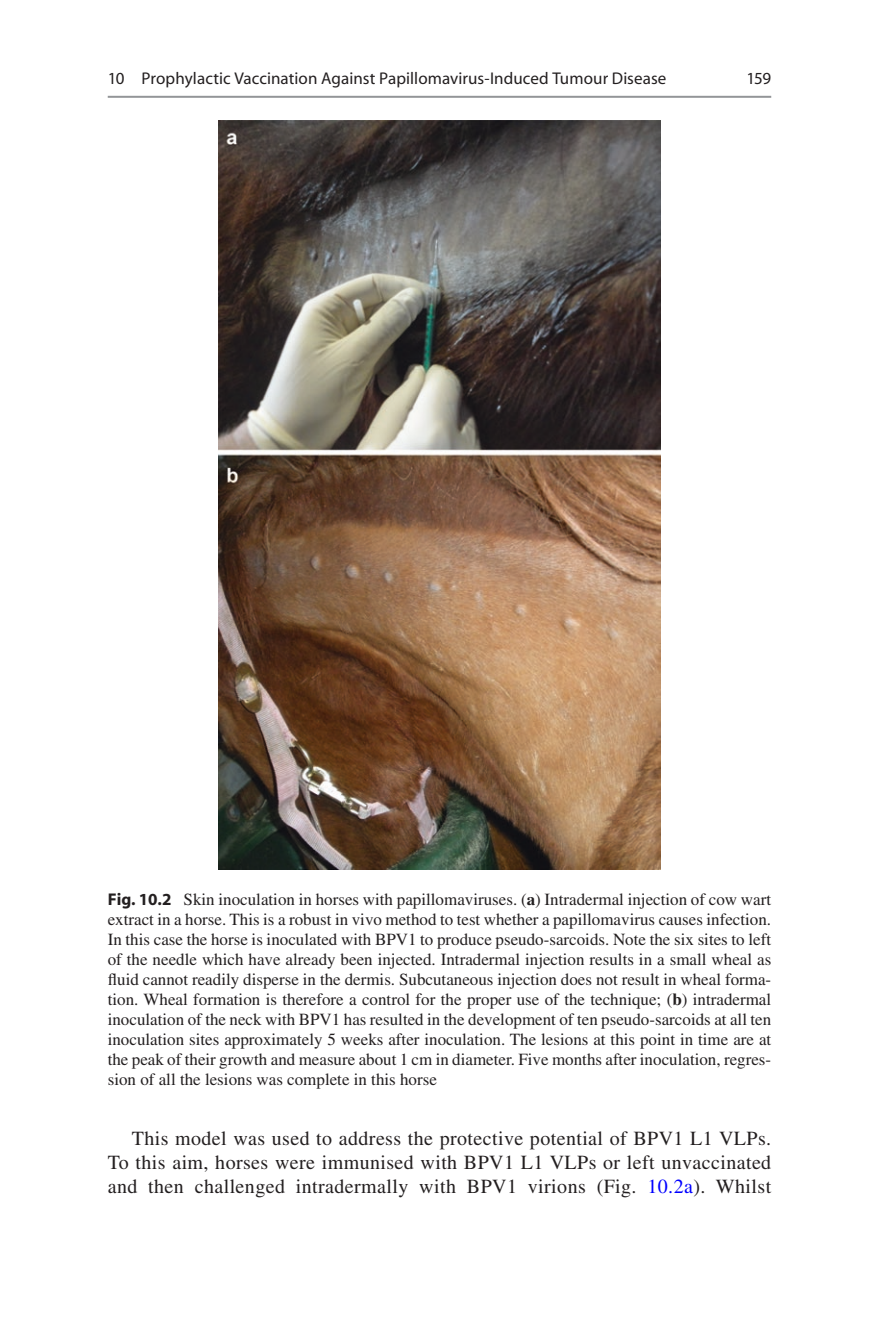
<style>
.page{position:relative;width:879px;height:1333px;background:#fff}
.page>*{position:absolute;margin:0;border:0;box-sizing:border-box;transform-origin:0 0}
.t1{font:20px/24px "Plxlpp Times";letter-spacing:.02em;color:#231f20;text-align:justify}
.t2{font:17px/20px "Plxlpp Times";color:#231f20;text-align:justify}
.t3{font:17px "Xgscbj Myriad";letter-spacing:.005em;color:#231f20}
.t4{font:17px "Pfllrv Myriad";color:#231f20}
.s1{font-family:"Wcvbfx Myriad";font-weight:700}
.s2{font-family:"Qflrct Times";font-weight:700}
.s3{color:#00f}
</style>
<div class="page">
<img style="left:218px;top:121px;width:442px;height:748px">
<hr style="left:108px;top:96px;width:663px;height:2px;background:#939598">
<p class="t3" style="left:108px;top:70px;width:560px">10 Prophylactic Vaccination Against Papillomavirus-Induced Tumour Disease</p>
<p class="t4" style="left:746px;top:70px;width:26px">159</p>
<p class="t2" style="left:108px;top:889px;width:665px"><span class="s1">Fig. 10.2</span> Skin inoculation in horses with papillomaviruses. (<span class="s2">a</span>) Intradermal injection of cow wart extract in a horse. This is a robust in vivo method to test whether a papillomavirus causes infection.<br>In this case the horse is inoculated with BPV1 to produce pseudo-sarcoids. Note the six sites to left of the needle which have already been injected. Intradermal injection results in a small wheal as fluid cannot readily disperse in the dermis. Subcutaneous injection does not result in wheal forma&shy;tion. Wheal formation is therefore a control for the proper use of the technique; (<span class="s2">b</span>) intradermal inoculation of the neck with BPV1 has resulted in the development of ten pseudo-sarcoids at all ten inoculation sites approximately 5 weeks after inoculation. The lesions at this point in time are at the peak of their growth and measure about 1 cm in diameter. Five months after inoculation, regres&shy;sion of all the lesions was complete in this horse</p>
<p class="t1" style="left:108px;top:1125px;width:665px;text-indent:24px">This model was used to address the protective potential of BPV1 L1 VLPs.<br>To this aim, horses were immunised with BPV1 L1 VLPs or left unvaccinated and then challenged intradermally with BPV1 virions (Fig. <span class="s3">10.2a</span>). Whilst</p>
</div>
